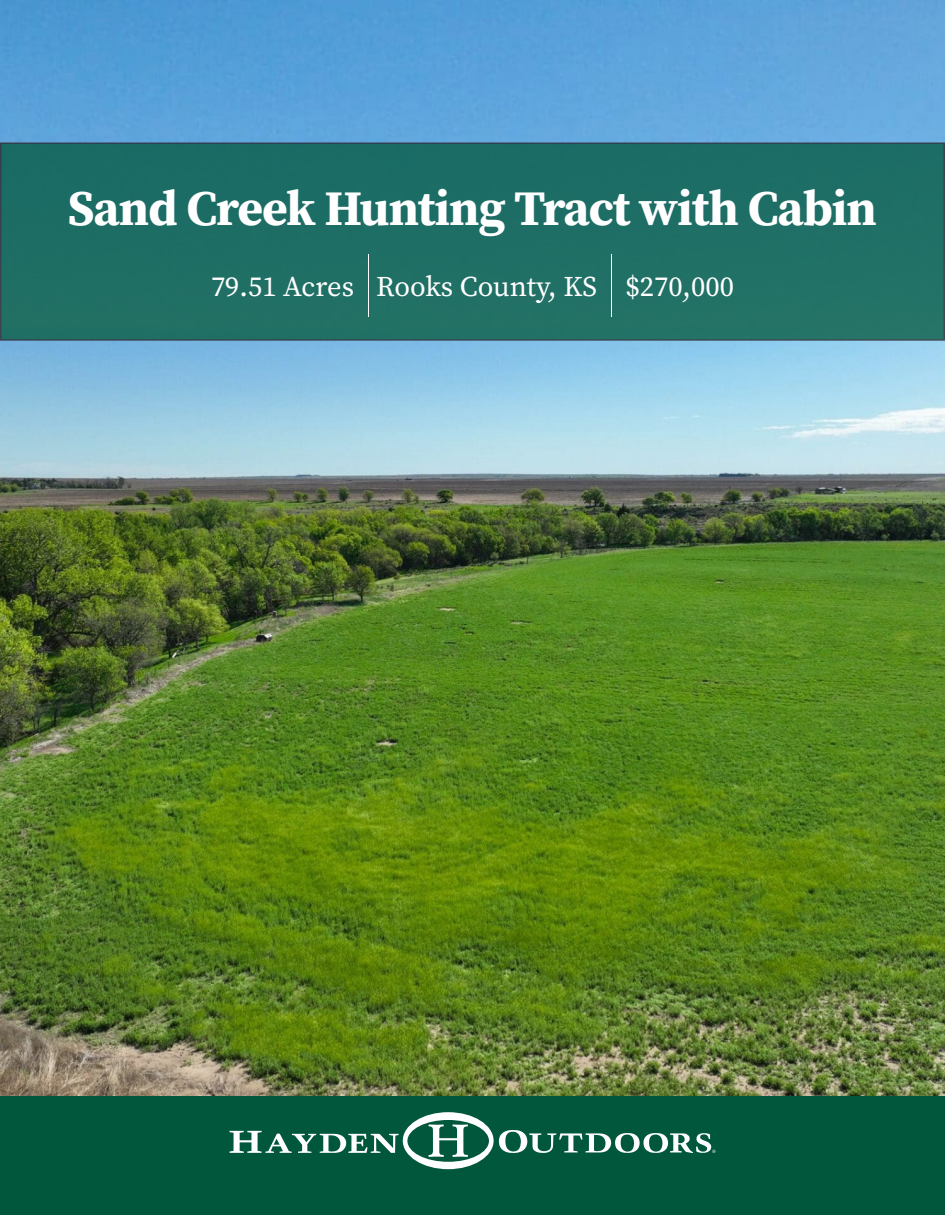
<style>
.page{position:relative;width:945px;height:1215px;background:#fff}
.page>*{position:absolute;margin:0;border:0;box-sizing:border-box;transform-origin:0 0}
.cover_details{font:100 67.5px "Lato";color:#fff}
.Cover_Property_Header{font:700 49.5px "Source Serif Pro";letter-spacing:-.02em;color:#fff}
.cover_details-2{font:28.5px "Source Serif Pro";color:#fff}
</style>
<div class="page">
<div style="left:0;top:1096px;width:945px;height:119px;background:#01573c"></div>
<svg style="left:230px;top:1112px;width:486px;height:57px"></svg>
<img style="left:0;top:341px;width:945px;height:755px">
<img style="left:0;top:0;width:945px;height:143px">
<div style="left:1px;top:143px;width:943px;height:197px;background:#1e6e65"></div>
<div style="left:0;top:143px;width:945px;height:198px;border:2px solid #231f20"></div>
<p class="Cover_Property_Header" style="left:68px;top:174px;width:811px">Sand Creek Hunting Tract with Cabin</p>
<p class="cover_details-2" style="left:211px;top:267px;width:145px">79.51 Acres</p>
<p class="cover_details" style="left:361px;top:235px;width:17px">|</p>
<p class="cover_details-2" style="left:376px;top:267px;width:222px">Rooks County, KS</p>
<p class="cover_details" style="left:604px;top:235px;width:17px">|</p>
<p class="cover_details-2" style="left:626px;top:267px;width:110px">$270,000</p>
</div>
